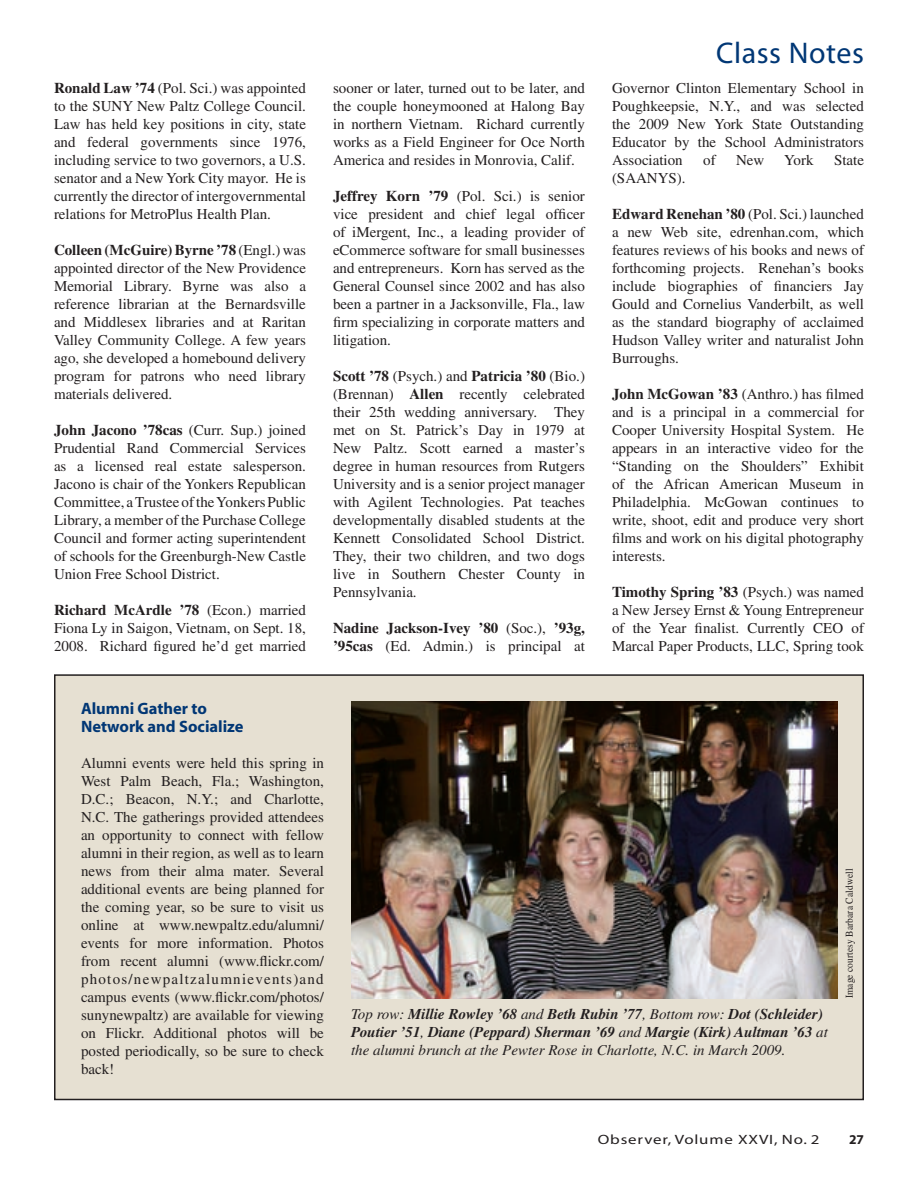
<style>
.page{position:relative;width:918px;height:1188px;background:#fff}
.page>*{position:absolute;margin:0;border:0;box-sizing:border-box;transform-origin:0 0}
.Department_Header_Right{font:30px "Myriad";letter-spacing:.02em;color:#013775}
.Class_Notes_Headers{font:700 16.5px/18px "Myriad";color:#013775}
.Times_Roman_10_12{font:15px/18px "Times";color:#231f20;text-align:justify}
.t1{font:italic 700 15px/18px "Times";color:#231f20}
.Times_Roman_10_12-2{font:700 15px/18px "Times";color:#231f20}
.t2{font:13.5px "Myriad";letter-spacing:.05em;color:#231f20;scale:1.25 1}
.t3{font:700 13.5px "Myriad";color:#231f20}
.Photo_Credit{font:10.5px "Times";letter-spacing:.01em;color:#231f20;scale:.9 1}
.s1{font-weight:700}
.s2{font-weight:400}
</style>
<div class="page">
<div style="left:55px;top:675px;width:808px;height:425px;background:#e6e0d2"></div>
<div style="left:54px;top:674px;width:810px;height:426px;border:2px solid #231f20"></div>
<img style="left:351px;top:701px;width:487px;height:297px">
<p class="Times_Roman_10_12" style="left:54px;top:79px;width:254px"><span class="s1">Ronald Law ’74</span> (Pol. Sci.) was appointed to the SUNY New Paltz College Council.<br>Law has held key positions in city, state and federal governments since 1976, including service to two governors, a U.S. senator and a New York City mayor. He is currently the director of intergovernmental relations for MetroPlus Health Plan.</p>
<p class="Times_Roman_10_12" style="left:54px;top:241px;width:254px"><span class="s1">Colleen (McGuire) Byrne ’78</span> (Engl.) was appointed director of the New Providence Memorial Library. Byrne was also a reference librarian at the Bernardsville and Middlesex libraries and at Raritan Valley Community College. A few years ago, she developed a homebound delivery program for patrons who need library materials delivered.</p>
<p class="Times_Roman_10_12" style="left:54px;top:421px;width:254px"><span class="s1">John Jacono ’78cas</span> (Curr. Sup.) joined Prudential Rand Commercial Services as a licensed real estate salesperson.<br>Jacono is chair of the Yonkers Republican Committee, a Trustee of the Yonkers Public Library, a member of the Purchase College Council and former acting superintendent of schools for the Greenburgh-New Castle Union Free School District.</p>
<p class="Times_Roman_10_12" style="left:54px;top:601px;width:254px"><span class="s1">Richard McArdle ’78</span> (Econ.) married Fiona Ly in Saigon, Vietnam, on Sept. 18, 2008. Richard figured he’d get married</p>
<p class="Times_Roman_10_12" style="left:333px;top:79px;width:254px">sooner or later, turned out to be later, and the couple honeymooned at Halong Bay in northern Vietnam. Richard currently works as a Field Engineer for Oce North America and resides in Monrovia, Calif.</p>
<p class="Times_Roman_10_12" style="left:333px;top:187px;width:254px"><span class="s1">Jeffrey Korn ’79</span> (Pol. Sci.) is senior vice president and chief legal officer of iMergent, Inc., a leading provider of eCommerce software for small businesses and entrepreneurs. Korn has served as the General Counsel since 2002 and has also been a partner in a Jacksonville, Fla., law firm specializing in corporate matters and litigation.</p>
<p class="Times_Roman_10_12" style="left:333px;top:367px;width:254px"><span class="s1">Scott ’78</span> (Psych.) and <span class="s1">Patricia ’80</span> (Bio.) (Brennan) <span class="s1">Allen</span> recently celebrated their 25th wedding anniversary. They met on St. Patrick’s Day in 1979 at New Paltz. Scott earned a master’s degree in human resources from Rutgers University and is a senior project manager with Agilent Technologies. Pat teaches developmentally disabled students at the Kennett Consolidated School District.<br>They, their two children, and two dogs live in Southern Chester County in Pennsylvania.</p>
<p class="Times_Roman_10_12-2" style="left:333px;top:618px;width:254px">Nadine Jackson-Ivey ’80 <span class="s2">(Soc.),</span> ’93g, ’95cas <span class="s2">(Ed. Admin.) is principal at</span></p>
<p class="Department_Header_Right" style="left:716px;top:38px;width:149px">Class Notes</p>
<p class="Times_Roman_10_12" style="left:612px;top:79px;width:253px">Governor Clinton Elementary School in Poughkeepsie, N.Y., and was selected the 2009 New York State Outstanding Educator by the School Administrators Association</p>
<p class="Times_Roman_10_12" style="left:703px;top:151px;width:14px">of</p>
<p class="Times_Roman_10_12" style="left:736px;top:151px;width:30px">New</p>
<p class="Times_Roman_10_12" style="left:784px;top:151px;width:31px">York</p>
<p class="Times_Roman_10_12" style="left:834px;top:151px;width:31px">State</p>
<p class="Times_Roman_10_12" style="left:612px;top:169px;width:75px">(SAANYS).</p>
<p class="Times_Roman_10_12" style="left:612px;top:205px;width:254px"><span class="s1">Edward Renehan ’80</span> (Pol. Sci.) launched a new Web site, edrenhan.com, which features reviews of his books and news of forthcoming projects. Renehan’s books include biographies of financiers Jay Gould and Cornelius Vanderbilt, as well as the standard biography of acclaimed Hudson Valley writer and naturalist John Burroughs.</p>
<p class="Times_Roman_10_12" style="left:612px;top:385px;width:254px"><span class="s1">John McGowan ’83</span> (Anthro.) has filmed and is a principal in a commercial for Cooper University Hospital System. He appears in an interactive video for the “Standing on the Shoulders” Exhibit of the African American Museum in Philadelphia. McGowan continues to write, shoot, edit and produce very short films and work on his digital photography interests.</p>
<p class="Times_Roman_10_12" style="left:612px;top:583px;width:254px"><span class="s1">Timothy Spring ’83</span> (Psych.) was named a New Jersey Ernst &amp; Young Entrepreneur of the Year finalist. Currently CEO of Marcal Paper Products, LLC, Spring took</p>
<p class="Class_Notes_Headers" style="left:81px;top:700px;width:164px">Alumni Gather to<br>Network and Socialize</p>
<p class="Times_Roman_10_12" style="left:81px;top:754px;width:245px">Alumni events were held this spring in West Palm Beach, Fla.; Washington, D.C.; Beacon, N.Y.; and Charlotte, N.C. The gatherings provided attendees an opportunity to connect with fellow alumni in their region, as well as to learn news from their alma mater. Several additional events are being planned for the coming year, so be sure to visit us online at www.newpaltz.edu/alumni/ events for more information. Photos from recent alumni (www.flickr.com/ photos/newpaltzalumnievents)and campus events (www.flickr.com/photos/ sunynewpaltz) are available for viewing on Flickr. Additional photos will be posted periodically, so be sure to check back!</p>
<p class="t1" style="left:351px;top:1005px;width:478px"><span class="s2">Top row:</span> Millie Rowley ’68 <span class="s2">and</span> Beth Rubin ’77<span class="s2">, Bottom row:</span> Dot (Schleider)<br>Poutier ’51<span class="s2">,</span> Diane (Peppard) Sherman ’69 <span class="s2">and</span> Margie (Kirk) Aultman ’63 <span class="s2">at the alumni brunch at the Pewter Rose in Charlotte, N.C. in March 2009.</span></p>
<p class="Photo_Credit" style="left:844px;top:998px;width:145px;rotate:-90deg">Image courtesy Barbara Caldwell</p>
<p class="t2" style="left:598px;top:1133px;width:179px">Observer, Volume XXVI, No. 2</p>
<p class="t3" style="left:849px;top:1133px;width:16px">27</p>
</div>
